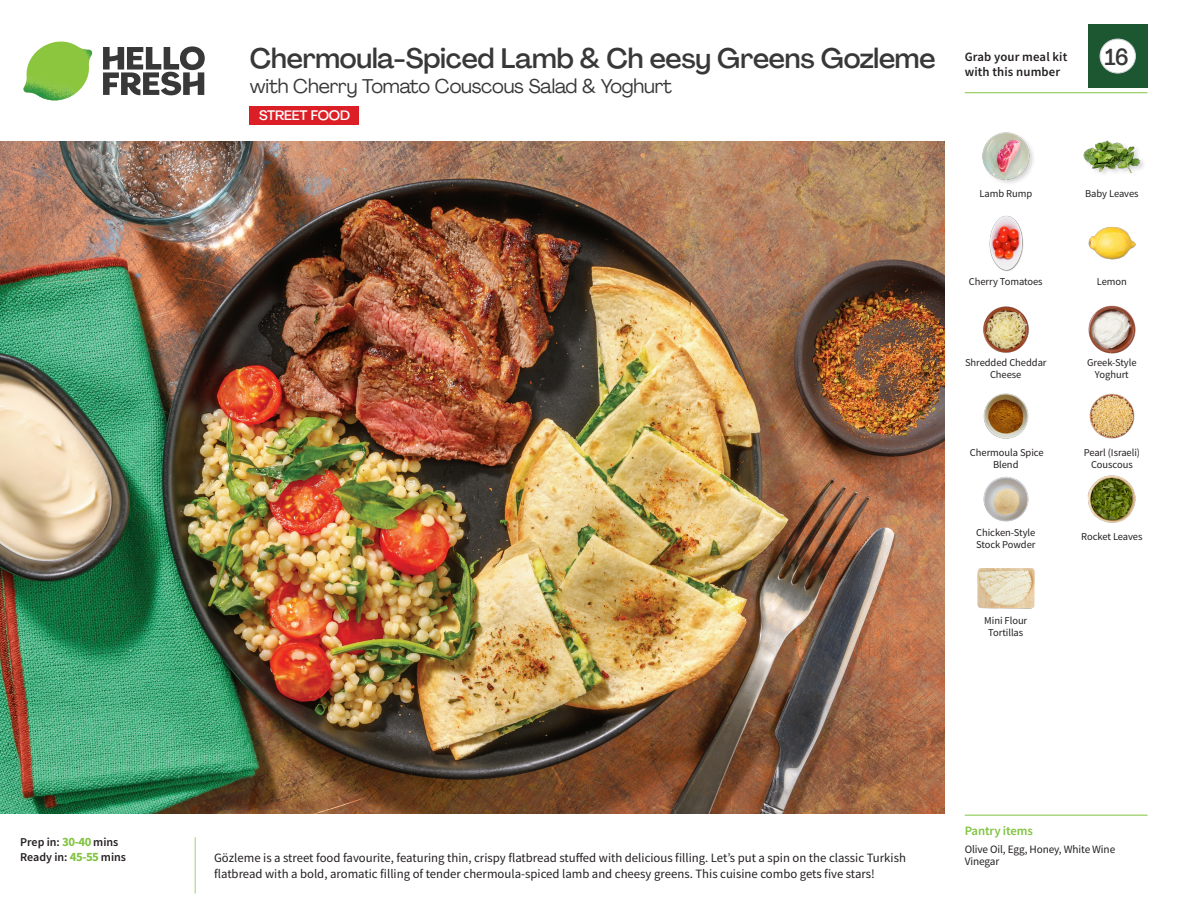
<style>
.page{position:relative;width:1188px;height:918px;background:#fff}
.page>*{position:absolute;margin:0;border:0;box-sizing:border-box;transform-origin:0 0}
._15_Titel_UK{font:500 27.75px "Agrandir";letter-spacing:-.01em;color:#383839}
._002_Label_Nr{font:500 22.8px "Agrandir";color:#383839;scale:.94 1}
._15_Titel_UK-2{font:19.5px "Agrandir";letter-spacing:-.01em;color:#383839}
.t1{font:500 13.5px "Agrandir";letter-spacing:-.01em;color:#fff}
.Step_6_Text_AU{font:12.75px/16.5px "Source Sans Pro";color:#231f20}
.t2{font:600 12.75px/15px "Source Sans Pro";letter-spacing:.01em;color:#231f20}
._04_Headers_Front{font:600 12.75px "Source Sans Pro";letter-spacing:-.01em;color:#81c340}
._04_Intro{font:600 12px "Source Sans Pro";color:#231f20}
._05_Pantry{font:11.25px/12px "Source Sans Pro";letter-spacing:-.01em;color:#231f20}
._18_FRONT_ingredients{font:10.5px/12px "Source Sans Pro";letter-spacing:-.005em;color:#231f20;text-align:center}
.s1{font-weight:700;font-size:12.75px;color:#81c340}
</style>
<div class="page">
<svg style="left:103px;top:46px;width:102px;height:49px"></svg>
<img style="left:23px;top:42px;width:69px;height:59px">
<div style="left:250px;top:106px;width:109px;height:19px;background:#dc1f26"></div>
<img style="left:0;top:142px;width:945px;height:672px">
<img style="left:1088px;top:305px;width:48px;height:49px">
<img style="left:1089px;top:393px;width:46px;height:46px">
<img style="left:983px;top:393px;width:46px;height:46px">
<img style="left:983px;top:476px;width:46px;height:46px">
<img style="left:977px;top:568px;width:57px;height:41px">
<img style="left:983px;top:306px;width:46px;height:47px">
<img style="left:989px;top:215px;width:35px;height:57px">
<img style="left:1088px;top:226px;width:48px;height:34px">
<div style="left:982px;top:132px;width:54px;height:54px;background:#231f20;opacity:.2"></div>
<img style="left:982px;top:132px;width:47px;height:47px">
<div style="left:1082px;top:140px;width:65px;height:40px;background:#231f20;opacity:.2"></div>
<img style="left:1083px;top:140px;width:58px;height:40px">
<img style="left:1087px;top:475px;width:49px;height:48px">
<hr style="left:965px;top:815px;width:183px;height:1px;background:#81c340">
<hr style="left:965px;top:92px;width:183px;height:1px;background:#81c340">
<div style="left:1088px;top:24px;width:60px;height:64px;background:#1d5732"></div>
<div style="left:1100px;top:39px;width:35px;height:34px;background:#fff;border-radius:50%"></div>
<div style="left:1100px;top:39px;width:36px;height:34px;border:1px solid #d1d2d4;border-radius:50%"></div>
<p class="_04_Intro" style="left:20px;top:834px;width:100px">Prep in: <span class="s1">30-40</span> mins</p>
<p class="_04_Intro" style="left:20px;top:849px;width:107px">Ready in: <span class="s1">45-55</span> mins</p>
<p class="_15_Titel_UK" style="left:250px;top:41px;width:687px">Chermoula-Spiced Lamb &amp; Ch eesy Greens Gozleme</p>
<p class="_15_Titel_UK-2" style="left:250px;top:74px;width:424px">with Cherry Tomato Couscous Salad &amp; Yoghurt</p>
<p class="t1" style="left:259px;top:107px;width:93px">STREET FOOD</p>
<p class="t2" style="left:965px;top:49px;width:104px">Grab your meal kit with this number</p>
<p class="_002_Label_Nr" style="left:1105px;top:43px;width:27px">16</p>
<p class="_18_FRONT_ingredients" style="left:979px;top:188px;width:54px">Lamb Rump</p>
<p class="_18_FRONT_ingredients" style="left:1085px;top:188px;width:55px">Baby Leaves</p>
<p class="_18_FRONT_ingredients" style="left:969px;top:275px;width:75px">Cherry Tomatoes</p>
<p class="_18_FRONT_ingredients" style="left:1097px;top:275px;width:32px">Lemon</p>
<p class="_18_FRONT_ingredients" style="left:965px;top:357px;width:83px">Shredded Cheddar<br>Cheese</p>
<p class="_18_FRONT_ingredients" style="left:1087px;top:357px;width:51px">Greek-Style<br>Yoghurt</p>
<p class="_18_FRONT_ingredients" style="left:970px;top:446px;width:75px">Chermoula Spice<br>Blend</p>
<p class="_18_FRONT_ingredients" style="left:1084px;top:446px;width:58px">Pearl (Israeli)<br>Couscous</p>
<p class="_18_FRONT_ingredients" style="left:976px;top:526px;width:61px;text-align:left">Chicken-Style<br>Stock Powder</p>
<p class="_18_FRONT_ingredients" style="left:1081px;top:530px;width:63px">Rocket Leaves</p>
<p class="_18_FRONT_ingredients" style="left:984px;top:615px;width:45px">Mini Flour<br>Tortillas</p>
<p class="Step_6_Text_AU" style="left:214px;top:849px;width:693px">Gözleme is a street food favourite, featuring thin, crispy flatbread stuffed with delicious filling. Let’s put a spin on the classic Turkish flatbread with a bold, aromatic filling of tender chermoula-spiced lamb and cheesy greens. This cuisine combo gets five stars!</p>
<p class="_04_Headers_Front" style="left:965px;top:822px;width:70px">Pantry items</p>
<p class="_05_Pantry" style="left:965px;top:843px;width:152px">Olive Oil, Egg, Honey, White Wine<br>Vinegar</p>
</div>
